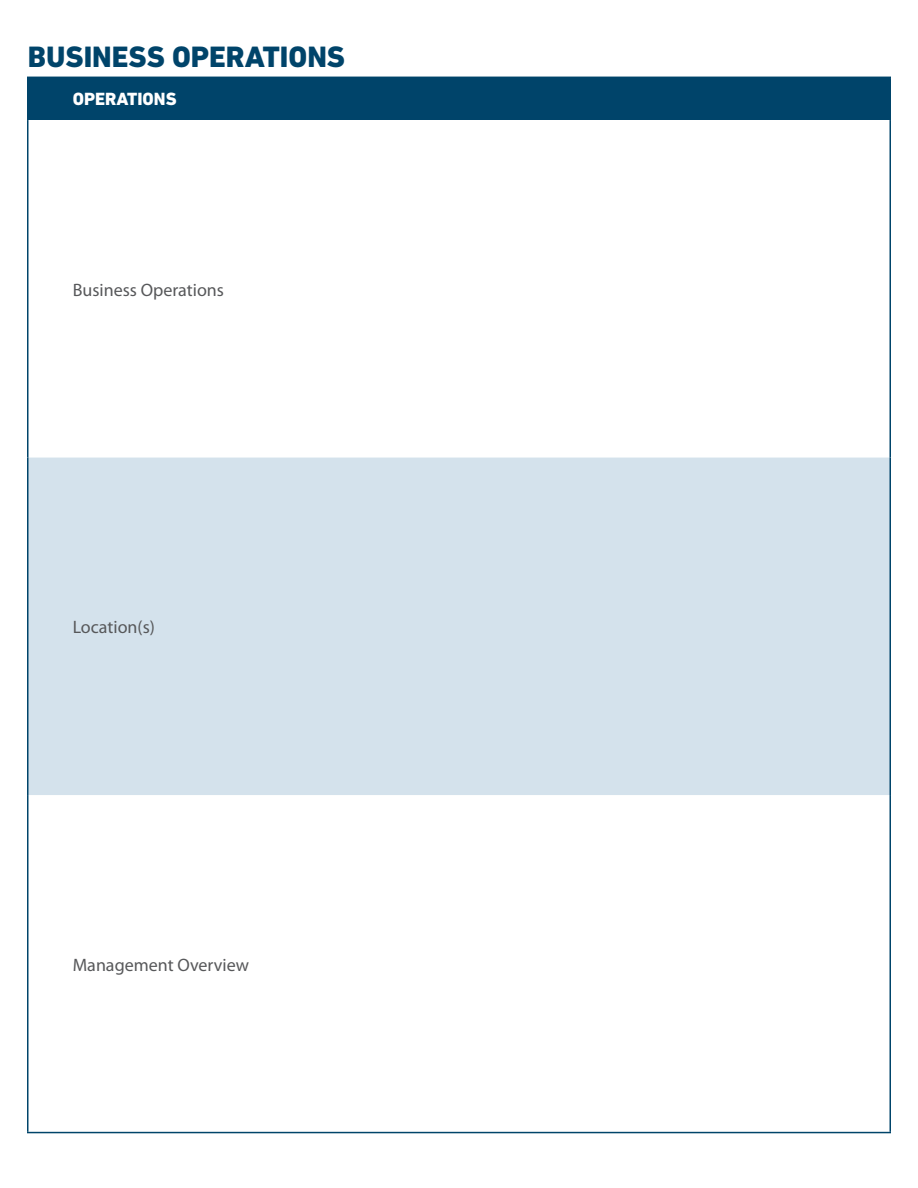
<style>
.page{position:relative;width:918px;height:1188px;background:#fff}
.page>*{position:absolute;margin:0;border:0;box-sizing:border-box;transform-origin:0 0}
.t1{font:800 30px "DIN Next LT Pro";color:#00446a}
.t2{font:18px "Myriad Pro";color:#57585a}
.t3{font:800 18px "DIN Next LT Pro";color:#fff}
</style>
<div class="page">
<div style="left:28px;top:77px;width:862px;height:43px;background:#00446a"></div>
<div style="left:28px;top:458px;width:862px;height:337px;background:#d4e2ec"></div>
<hr style="left:27px;top:77px;width:243px;height:1px;background:#00446a">
<hr style="left:27px;top:78px;width:1px;height:42px;background:#00446a">
<hr style="left:270px;top:77px;width:621px;height:1px;background:#00446a">
<hr style="left:890px;top:78px;width:1px;height:42px;background:#00446a">
<hr style="left:27px;top:120px;width:1px;height:338px;background:#00446a">
<hr style="left:890px;top:120px;width:1px;height:338px;background:#00446a">
<hr style="left:27px;top:458px;width:1px;height:337px;background:#00446a">
<hr style="left:890px;top:458px;width:1px;height:337px;background:#00446a">
<hr style="left:27px;top:795px;width:1px;height:337px;background:#00446a">
<hr style="left:890px;top:795px;width:1px;height:337px;background:#00446a">
<hr style="left:27px;top:1132px;width:243px;height:1px;background:#00446a">
<hr style="left:270px;top:1132px;width:621px;height:1px;background:#00446a">
<p class="t1" style="left:28px;top:39px;width:319px">BUSINESS OPERATIONS</p>
<p class="t3" style="left:73px;top:89px;width:105px">OPERATIONS</p>
<p class="t2" style="left:73px;top:280px;width:153px">Business Operations</p>
<p class="t2" style="left:73px;top:617px;width:84px">Location(s)</p>
<p class="t2" style="left:73px;top:955px;width:178px">Management Overview</p>
</div>
